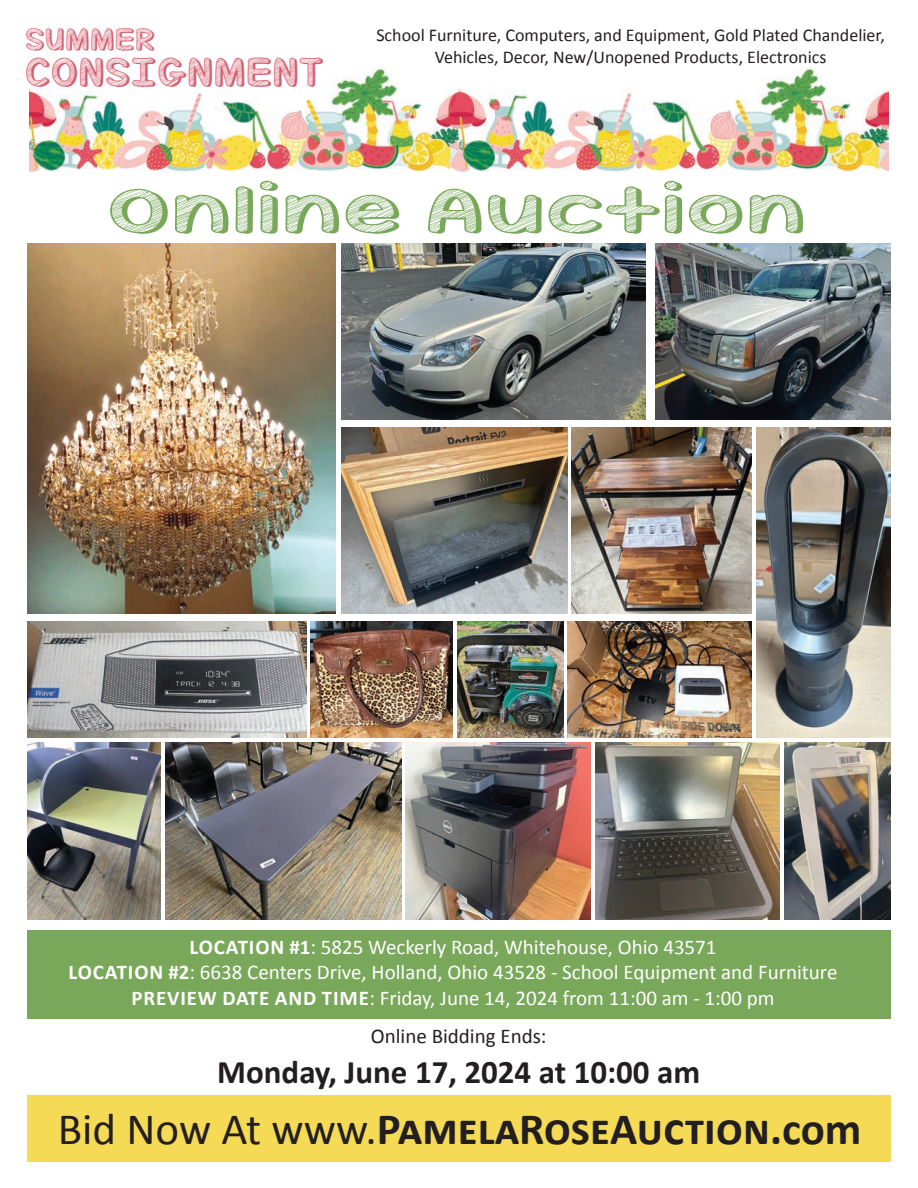
<style>
.page{position:relative;width:918px;height:1188px;background:#fff}
.page>*{position:absolute;margin:0;border:0;box-sizing:border-box;transform-origin:0 0}
.t1{font:60px "Sippin On Sunshine";color:#79a85a;scale:1.5 1}
.t2{font:700 45px "Calibri";color:#231f20}
.t3{font:39px "Sippin On Sunshine";color:#d45d6f}
.t4{font:700 33px "Calibri";color:#231f20}
.t5{font:30px "Sippin On Sunshine";color:#d45d6f}
.t6{font:21px/25.2px "Calibri";color:#fff;text-align:center}
.t7{font:21px "Calibri";color:#231f20}
.t8{font:18px/21.6px "Calibri";color:#231f20;text-align:center}
.s1{font-weight:700}
.s2{font-weight:400}
</style>
<div class="page">
<div style="left:27px;top:1095px;width:864px;height:67px;background:#f4da55"></div>
<div style="left:27px;top:930px;width:864px;height:88px;background:#79a85a"></div>
<img style="left:29px;top:67px;width:860px;height:105px">
<img style="left:27px;top:243px;width:308px;height:370px">
<img style="left:27px;top:621px;width:279px;height:117px">
<img style="left:341px;top:428px;width:227px;height:185px">
<img style="left:341px;top:243px;width:305px;height:177px">
<img style="left:27px;top:743px;width:134px;height:176px">
<img style="left:165px;top:743px;width:236px;height:177px">
<img style="left:406px;top:743px;width:185px;height:177px">
<img style="left:310px;top:621px;width:143px;height:117px">
<img style="left:655px;top:243px;width:236px;height:177px">
<img style="left:595px;top:743px;width:185px;height:177px">
<img style="left:784px;top:743px;width:107px;height:177px">
<img style="left:572px;top:428px;width:180px;height:185px">
<img style="left:457px;top:621px;width:106px;height:117px">
<img style="left:568px;top:621px;width:184px;height:117px">
<img style="left:757px;top:428px;width:134px;height:310px">
<h3 class="t5" style="left:25px;top:18px;width:132px">SUMMER</h3>
<h3 class="t3" style="left:25px;top:45px;width:300px">CONSIGNMENT</h3>
<p class="t8" style="left:376px;top:24px;width:510px">School Furniture, Computers, and Equipment, Gold Plated Chandelier,<br>Vehicles, Decor, New/Unopened Products, Electronics</p>
<h1 class="t1" style="left:107px;top:168px;width:468px">Online Auction</h1>
<p class="t6" style="left:69px;top:934px;width:770px"><span class="s1">LOCATION #1</span>: 5825 Weckerly Road, Whitehouse, Ohio 43571<br><span class="s1">LOCATION #2</span>: 6638 Centers Drive, Holland, Ohio 43528 - School Equipment and Furniture<br><span class="s1">PREVIEW DATE AND TIME</span>: Friday, June 14, 2024 from 11:00 am - 1:00 pm</p>
<p class="t7" style="left:371px;top:1022px;width:177px">Online Bidding Ends:</p>
<h3 class="t4" style="left:217px;top:1049px;width:485px">Monday, June 17, 2024 at 10:00 am</h3>
<h2 class="t2" style="left:58px;top:1097px;width:805px"><span class="s2">Bid Now At www.</span>PamelaRoseAuction.com</h2>
</div>
